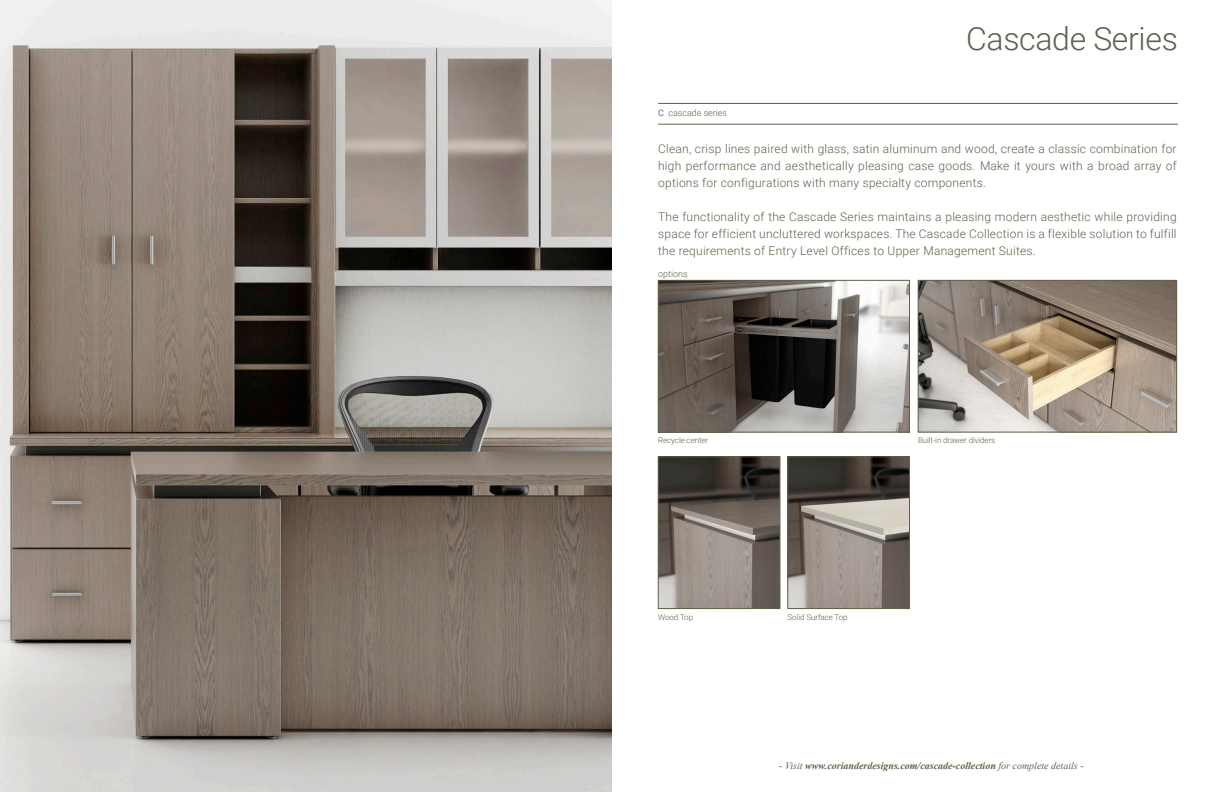
<style>
.page{position:relative;width:1224px;height:792px;background:#fff}
.page>*{position:absolute;margin:0;border:0;box-sizing:border-box;transform-origin:0 0}
.t1{font:300 32px "Roboto";letter-spacing:-.01em;color:#60614b}
.t2{font:300 12px/17px "Roboto";letter-spacing:.02em;color:#60614b;text-align:justify}
.t3{font:italic 700 10px "Times New Roman";color:#60614b}
.t4{font:300 9px "Roboto";color:#60614b}
.t5{font:300 8px "Roboto";letter-spacing:-.01em;color:#60614b}
.s1{font-weight:400;color:#537594}
.s2{font-weight:400}
</style>
<div class="page">
<img style="left:0;top:0;width:612px;height:792px">
<hr style="left:658px;top:124px;width:520px;height:1px;background:#60614b">
<hr style="left:658px;top:103px;width:520px;height:1px;background:#60614b">
<img style="left:660px;top:282px;width:248px;height:148px">
<div style="left:658px;top:280px;width:252px;height:152px;border:1px solid #60614b"></div>
<img style="left:920px;top:282px;width:255px;height:148px">
<div style="left:918px;top:280px;width:259px;height:152px;border:1px solid #60614b"></div>
<img style="left:660px;top:459px;width:118px;height:148px">
<div style="left:658px;top:457px;width:122px;height:152px;border:1px solid #60614b"></div>
<img style="left:790px;top:459px;width:118px;height:148px">
<div style="left:788px;top:457px;width:122px;height:152px;border:1px solid #60614b"></div>
<p class="t4" style="left:658px;top:107px;width:71px"><span class="s1">C</span> cascade series</p>
<p class="t1" style="left:966px;top:16px;width:213px">Cascade Series</p>
<p class="t2" style="left:658px;top:140px;width:520px">Clean, crisp lines paired with glass, satin aluminum and wood, create a classic combination for high performance and aesthetically pleasing case goods. Make it yours with a broad array of options for configurations with many specialty components.</p>
<p class="t2" style="left:658px;top:208px;width:520px">The functionality of the Cascade Series maintains a pleasing modern aesthetic while providing space for efficient uncluttered workspaces. The Cascade Collection is a flexible solution to fulfill the requirements of Entry Level Offices to Upper Management Suites.</p>
<p class="t4" style="left:658px;top:267px;width:31px">options</p>
<p class="t5" style="left:658px;top:434px;width:52px">Recycle center</p>
<p class="t5" style="left:658px;top:611px;width:36px">Wood Top</p>
<p class="t5" style="left:788px;top:611px;width:62px">Solid Surface Top</p>
<p class="t5" style="left:918px;top:434px;width:79px">Built-in drawer dividers</p>
<p class="t3" style="left:779px;top:759px;width:306px"><span class="s2">- Visit</span> www.corianderdesigns.com/cascade-collection <span class="s2">for complete details -</span></p>
</div>
